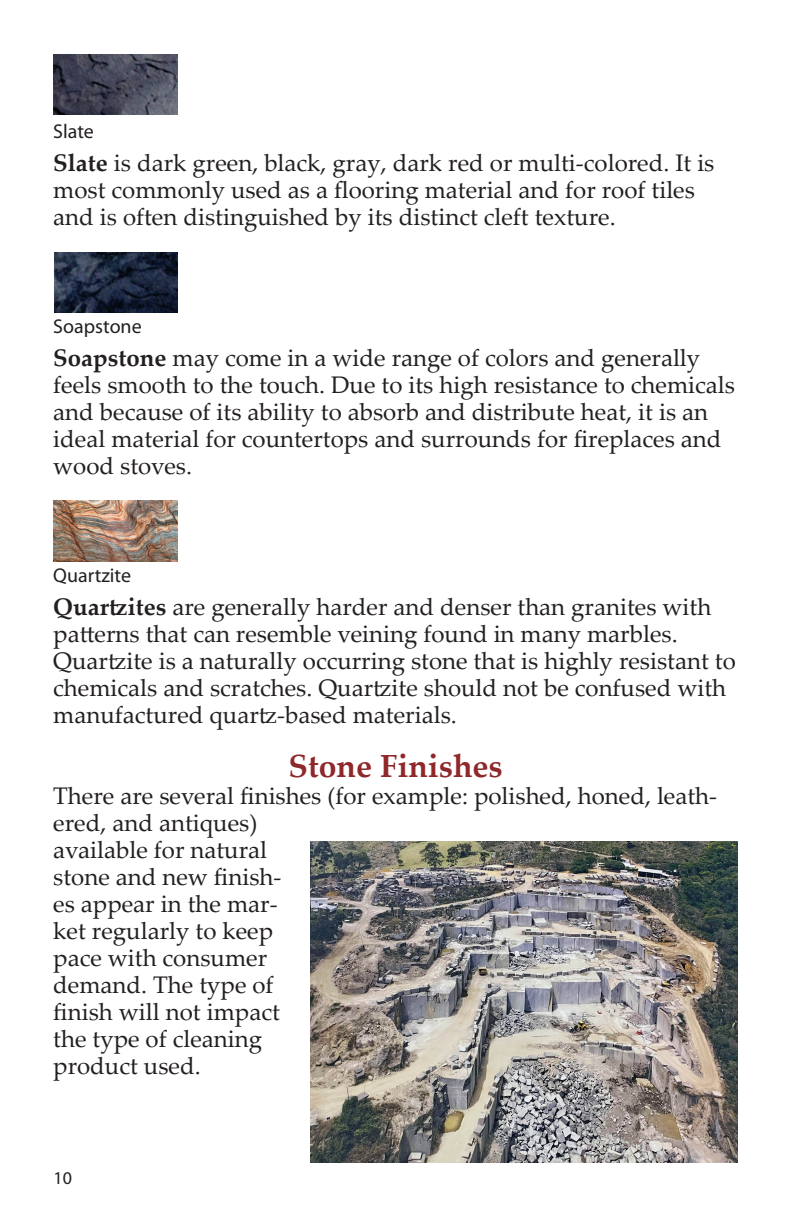
<style>
.page{position:relative;width:792px;height:1224px;background:#fff}
.page>*{position:absolute;margin:0;border:0;box-sizing:border-box;transform-origin:0 0}
.t1{font:700 32px "Palatino Linotype";color:#8f282b}
.t2{font:24px/27px "Palatino Linotype";color:#231f20}
.t3{font:20px "Myriad Pro";color:#231f20}
.t4{font:18px "Myriad Pro";color:#231f20}
.s1{font-weight:700}
</style>
<div class="page">
<img style="left:53px;top:54px;width:124px;height:61px">
<img style="left:54px;top:252px;width:123px;height:61px">
<img style="left:53px;top:500px;width:124px;height:61px">
<img style="left:311px;top:842px;width:427px;height:320px">
<p class="t3" style="left:53px;top:119px;width:42px">Slate</p>
<p class="t2" style="left:53px;top:148px;width:663px"><span class="s1">Slate</span> is dark green, black, gray, dark red or multi-colored. It is most commonly used as a flooring material and for roof tiles and is often distinguished by its distinct cleft texture.</p>
<p class="t3" style="left:53px;top:314px;width:90px">Soapstone</p>
<p class="t2" style="left:53px;top:343px;width:683px"><span class="s1">Soapstone</span> may come in a wide range of colors and generally feels smooth to the touch. Due to its high resistance to chemicals and because of its ability to absorb and distribute heat, it is an ideal material for countertops and surrounds for fireplaces and wood stoves.</p>
<p class="t3" style="left:53px;top:563px;width:79px">Quartzite</p>
<p class="t2" style="left:53px;top:592px;width:684px"><span class="s1">Quartzites</span> are generally harder and denser than granites with patterns that can resemble veining found in many marbles.<br>Quartzite is a naturally occurring stone that is highly resistant to chemicals and scratches. Quartzite should not be confused with manufactured quartz-based materials.</p>
<p class="t1" style="left:289px;top:743px;width:216px">Stone Finishes</p>
<p class="t2" style="left:53px;top:781px;width:665px">There are several finishes (for example: polished, honed, leath&shy;ered, and antiques)<br>available for natural<br>stone and new finish-<br>es appear in the mar-<br>ket regularly to keep<br>pace with consumer<br>demand. The type of<br>finish will not impact<br>the type of cleaning<br>product used.</p>
<p class="t4" style="left:54px;top:1166px;width:20px">10</p>
</div>
